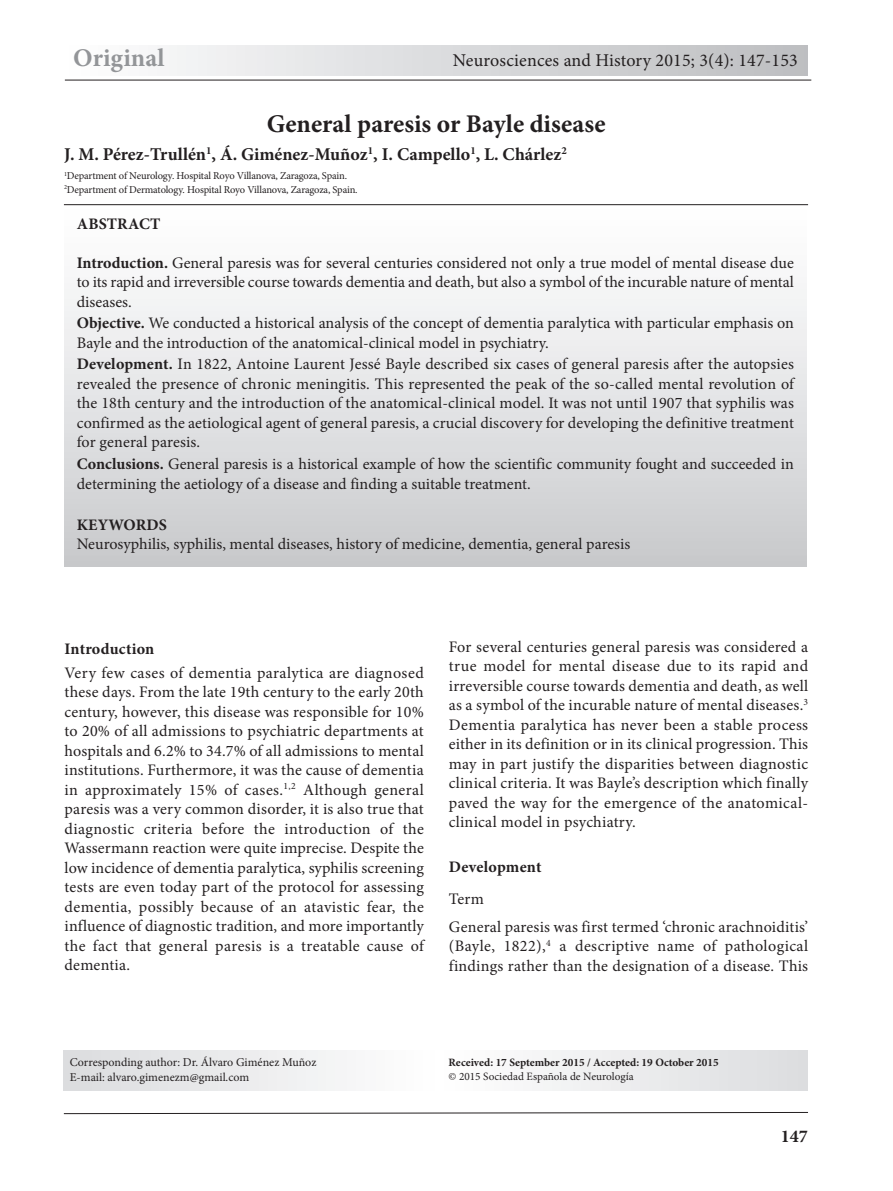
<style>
.page{position:relative;width:893px;height:1191px;background:#fff}
.page>*{position:absolute;margin:0;border:0;box-sizing:border-box;transform-origin:0 0}
.t1{font:700 25.5px "Minion Pro";color:#231f20}
.t2{font:700 25.5px "Minion Pro";color:#939598}
.t3{font:700 18px "Minion Pro";color:#231f20}
.t4{font:18px "Minion Pro";letter-spacing:.01em;color:#231f20}
.t5{font:16.05px/19.5px "Minion Pro";color:#231f20;text-align:justify}
.t6{font:700 16.05px "Minion Pro";letter-spacing:.01em;color:#231f20}
.t7{font:12px/15px "Minion Pro";letter-spacing:-.005em;color:#231f20}
.t8{font:700 11.25px "Minion Pro";color:#231f20}
.t9{font:11.25px "Minion Pro";color:#231f20}
.t10{font:10.5px/13.5px "Minion Pro";letter-spacing:-.015em;color:#231f20}
.s1{font-weight:700}
</style>
<div class="page">
<svg style="left:63px;top:1111px;width:745px;height:3px"></svg>
<div style="left:64px;top:45px;width:744px;height:30px;background:linear-gradient(to right,#fdfefe,#bcbdc0)"></div>
<hr style="left:65px;top:80px;width:746px;height:1px;background:#231f20">
<svg style="left:64px;top:1050px;width:744px;height:41px"></svg>
<hr style="left:64px;top:204px;width:744px;height:1px;background:#231f20">
<h1 class="t2" style="left:73px;top:48px;width:93px">Original</h1>
<p class="t4" style="left:453px;top:53px;width:346px">Neurosciences and History 2015; 3(4): 147-153</p>
<h1 class="t1" style="left:267px;top:114px;width:340px">General paresis or Bayle disease</h1>
<p class="t3" style="left:64px;top:147px;width:504px">J. M. Pérez-Trullén<sup>1</sup>, Á. Giménez-Muñoz<sup>1</sup>, I. Campello<sup>1</sup>, L. Chárlez<sup>2</sup></p>
<p class="t10" style="left:64px;top:170px;width:295px"><sup>1</sup>Department of Neurology. Hospital Royo Villanova, Zaragoza, Spain.<br><sup>2</sup>Department of Dermatology. Hospital Royo Villanova, Zaragoza, Spain.</p>
<p class="t6" style="left:77px;top:217px;width:85px">ABSTRACT</p>
<p class="t5" style="left:77px;top:254px;width:719px"><span class="s1">Introduction.</span> General paresis was for several centuries considered not only a true model of mental disease due to its rapid and irreversible course towards dementia and death, but also a symbol of the incurable nature of mental diseases.</p>
<p class="t5" style="left:77px;top:315px;width:719px"><span class="s1">Objective.</span> We conducted a historical analysis of the concept of dementia paralytica with particular emphasis on<br>Bayle and the introduction of the anatomical-clinical model in psychiatry.</p>
<p class="t5" style="left:77px;top:356px;width:719px"><span class="s1">Development.</span> In 1822, Antoine Laurent Jessé Bayle described six cases of general paresis after the autopsies revealed the presence of chronic meningitis. This represented the peak of the so-called mental revolution of the 18th century and the introduction of the anatomical-clinical model. It was not until 1907 that syphilis was confirmed as the aetiological agent of general paresis, a crucial discovery for developing the definitive treatment for general paresis.</p>
<p class="t5" style="left:77px;top:455px;width:719px"><span class="s1">Conclusions.</span> General paresis is a historical example of how the scientific community fought and succeeded in determining the aetiology of a disease and finding a suitable treatment.</p>
<p class="t6" style="left:77px;top:518px;width:92px">KEYWORDS</p>
<p class="t5" style="left:77px;top:536px;width:555px">Neurosyphilis, syphilis, mental diseases, history of medicine, dementia, general paresis</p>
<p class="t6" style="left:64px;top:642px;width:91px">Introduction</p>
<p class="t5" style="left:64px;top:664px;width:361px">Very few cases of dementia paralytica are diagnosed these days. From the late 19th century to the early 20th century, however, this disease was responsible for 10% to 20% of all admissions to psychiatric departments at hospitals and 6.2% to 34.7% of all admissions to mental institutions. Furthermore, it was the cause of dementia in approximately 15% of cases.<sup>1,2</sup> Although general paresis was a very common disorder, it is also true that diagnostic criteria before the introduction of the Wassermann reaction were quite imprecise. Despite the low incidence of dementia paralytica, syphilis screening tests are even today part of the protocol for assessing dementia, possibly because of an atavistic fear, the influence of diagnostic tradition, and more importantly the fact that general paresis is a treatable cause of dementia.</p>
<p class="t5" style="left:449px;top:638px;width:361px">For several centuries general paresis was considered a true model for mental disease due to its rapid and irreversible course towards dementia and death, as well as a symbol of the incurable nature of mental diseases.<sup>3<br></sup>Dementia paralytica has never been a stable process either in its definition or in its clinical progression. This may in part justify the disparities between diagnostic clinical criteria. It was Bayle’s description which finally paved the way for the emergence of the anatomical&shy;clinical model in psychiatry.</p>
<p class="t6" style="left:449px;top:861px;width:94px">Development</p>
<p class="t5" style="left:449px;top:886px;width:361px;line-height:28px">Term<br>General paresis was first termed ‘chronic arachnoiditis’</p>
<p class="t5" style="left:449px;top:938px;width:361px">(Bayle, 1822),<sup>4</sup> a descriptive name of pathological findings rather than the designation of a disease. This</p>
<p class="t7" style="left:70px;top:1055px;width:248px">Corresponding author: Dr. Álvaro Giménez Muñoz<br>E-mail: alvaro.gimenezm@gmail.com</p>
<p class="t8" style="left:449px;top:1058px;width:272px">Received: 17 September 2015 / Accepted: 19 October 2015</p>
<p class="t9" style="left:449px;top:1072px;width:187px">© 2015 Sociedad Española de Neurología</p>
<p class="t3" style="left:781px;top:1129px;width:28px">147</p>
</div>
